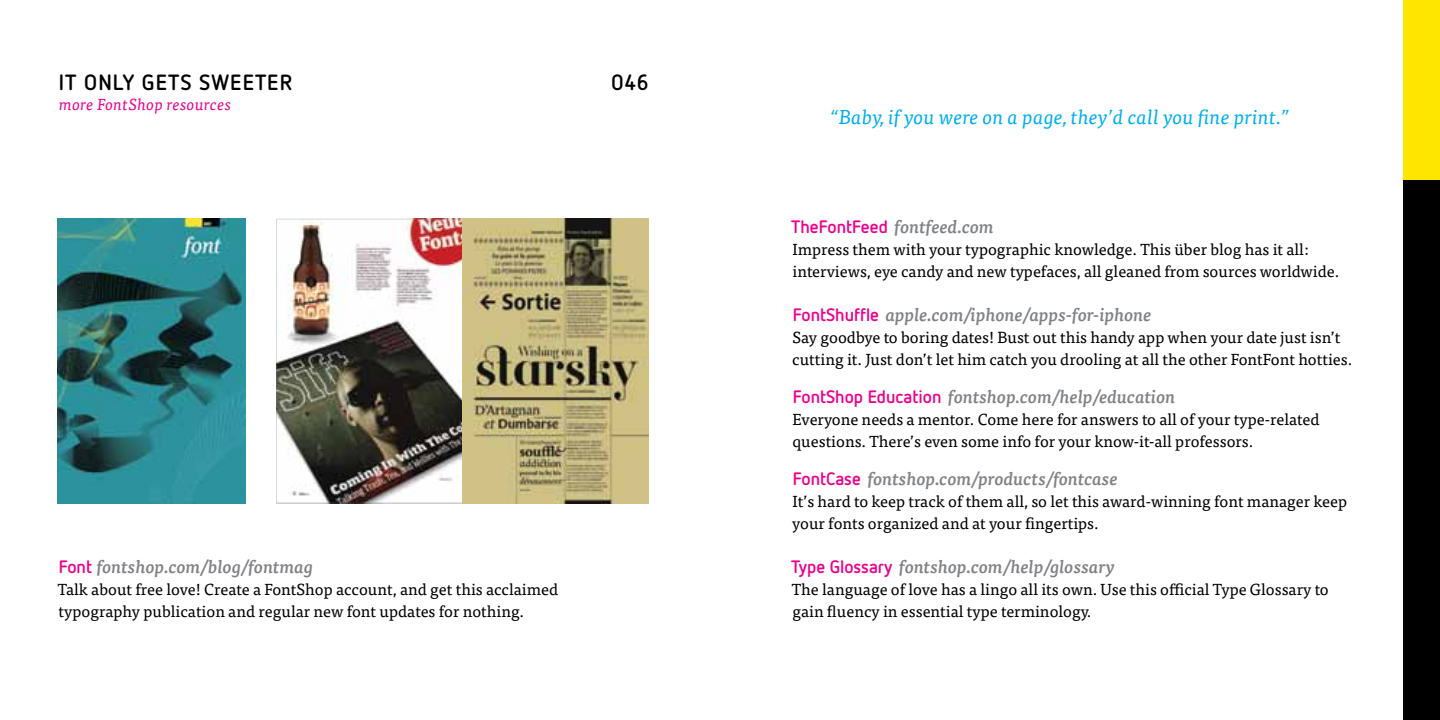
<style>
.page{position:relative;width:1440px;height:720px;background:#fff}
.page>*{position:absolute;margin:0;border:0;box-sizing:border-box;transform-origin:0 0}
.t1{font:700 22px "Netto OT";letter-spacing:.05em;color:#000}
.t2{font:italic 20px "Tisa Pro";letter-spacing:.01em;color:#00aeef}
.t3{font:italic 500 18px "Tisa Pro";color:#808285}
.t4{font:16px/22px "Tisa Pro";color:#000}
.t5{font:italic 16px "Tisa Pro";letter-spacing:.02em;color:#ec008c}
.s1{font-family:"Netto OT";font-weight:700;font-style:normal;color:#ec008c}
</style>
<div class="page">
<img style="left:463px;top:219px;width:185px;height:284px">
<img style="left:276px;top:219px;width:187px;height:284px">
<img style="left:58px;top:219px;width:187px;height:284px">
<div style="left:1404px;top:0;width:36px;height:720px;background:#ffe600"></div>
<div style="left:1404px;top:180px;width:36px;height:540px;background:#000"></div>
<h1 class="t1" style="left:59px;top:68px;width:235px">IT ONLY GETS SWEETER</h1>
<p class="t5" style="left:59px;top:93px;width:174px">more FontShop resources</p>
<h1 class="t1" style="left:611px;top:68px;width:39px">046</h1>
<p class="t3" style="left:59px;top:553px;width:256px"><span class="s1">Font</span> fontshop.com/blog/fontmag</p>
<p class="t4" style="left:58px;top:577px;width:502px">Talk about free love! Create a FontShop account, and get this acclaimed typography publication and regular new font updates for nothing.</p>
<p class="t2" style="left:831px;top:103px;width:460px">“Baby, if you were on a page, they’d call you fine print.”</p>
<p class="t3" style="left:791px;top:213px;width:204px"><span class="s1">TheFontFeed</span> fontfeed.com</p>
<p class="t4" style="left:792px;top:237px;width:549px">Impress them with your typographic knowledge. This über blog has it all: interviews, eye candy and new typefaces, all gleaned from sources worldwide.</p>
<p class="t3" style="left:793px;top:301px;width:360px"><span class="s1">FontShuffle</span> apple.com/iphone/apps-for-iphone</p>
<p class="t4" style="left:792px;top:325px;width:562px">Say goodbye to boring dates! Bust out this handy app when your date just isn’t cutting it. Just don’t let him catch you drooling at all the other FontFont hotties.</p>
<p class="t3" style="left:793px;top:383px;width:384px"><span class="s1">FontShop Education</span> fontshop.com/help/education</p>
<p class="t4" style="left:793px;top:407px;width:529px">Everyone needs a mentor. Come here for answers to all of your type-related questions. There’s even some info for your know-it-all professors.</p>
<p class="t3" style="left:793px;top:465px;width:327px"><span class="s1">FontCase</span> fontshop.com/products/fontcase</p>
<p class="t4" style="left:792px;top:489px;width:556px">It’s hard to keep track of them all, so let this award-winning font manager keep your fonts organized and at your fingertips.</p>
<p class="t3" style="left:791px;top:553px;width:325px"><span class="s1">Type Glossary</span> fontshop.com/help/glossary</p>
<p class="t4" style="left:792px;top:577px;width:538px">The language of love has a lingo all its own. Use this official Type Glossary to gain fluency in essential type terminology.</p>
</div>
